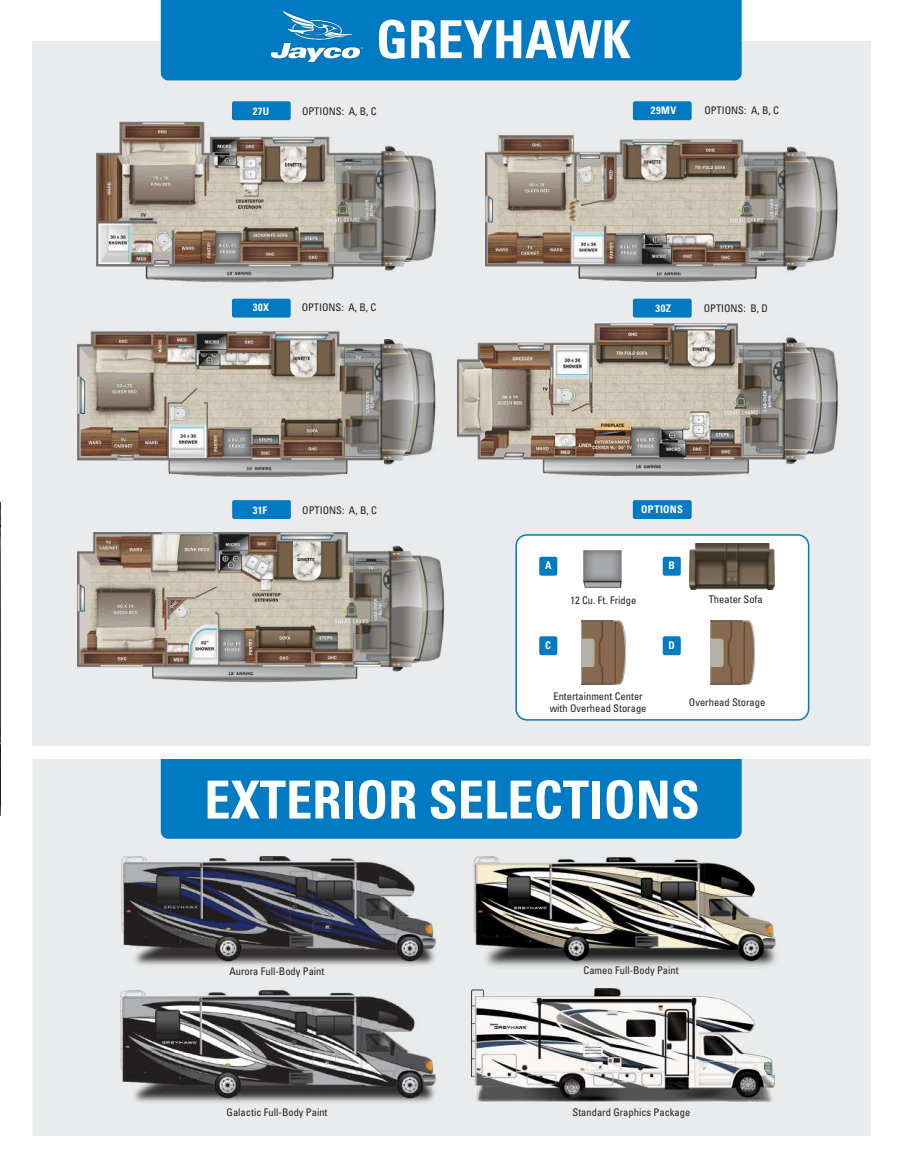
<style>
.page{position:relative;width:905px;height:1175px;background:#fff}
.page>*{position:absolute;margin:0;border:0;box-sizing:border-box;transform-origin:0 0}
.t1{font:700 condensed 52.5px "Univers LT Std";color:#fff}
.t2{font:condensed 10.5px/12px "Univers LT Std";color:#231f20;text-align:center}
.t3{font:700 condensed 10.5px "Univers LT Std";letter-spacing:.045em;color:#fff}
.t4{font:700 condensed 10.5px "Univers LT Std";letter-spacing:.025em;color:#fff}
</style>
<div class="page">
<div style="left:32px;top:758px;width:839px;height:377px;background:#e9ebec"></div>
<div style="left:161px;top:710px;width:580px;height:128px;background:#007ac2;border-radius:7px"></div>
<div style="left:45px;top:603px;width:815px;height:155px;background:#fff"></div>
<div style="left:32px;top:42px;width:839px;height:703px;background:#e9ebec"></div>
<div style="left:161px;top:0;width:580px;height:80px;background:#007ac2"></div>
<img style="left:272px;top:12px;width:90px;height:50px">
<img style="left:0;top:501px;width:1px;height:314px">
<div style="left:232px;top:101px;width:59px;height:19px;background:#007ac2;border-radius:2px"></div>
<div style="left:232px;top:299px;width:59px;height:18px;background:#007ac2;border-radius:2px"></div>
<div style="left:633px;top:299px;width:58px;height:18px;background:#007ac2;border-radius:2px"></div>
<div style="left:633px;top:101px;width:58px;height:19px;background:#007ac2;border-radius:2px"></div>
<div style="left:232px;top:500px;width:59px;height:19px;background:#007ac2;border-radius:2px"></div>
<img style="left:96px;top:112px;width:352px;height:173px">
<img style="left:485px;top:127px;width:359px;height:160px">
<img style="left:78px;top:323px;width:361px;height:164px">
<img style="left:445px;top:317px;width:407px;height:164px">
<img style="left:77px;top:529px;width:372px;height:160px">
<div style="left:516px;top:535px;width:292px;height:185px;background:#fff;border-radius:11px"></div>
<div style="left:515px;top:534px;width:294px;height:186px;border:2px solid #007ac2;border-radius:11px"></div>
<div style="left:632px;top:500px;width:59px;height:19px;background:#007ac2;border-radius:2px"></div>
<div style="left:539px;top:557px;width:18px;height:18px;background:#007ac2;border-radius:2px"></div>
<div style="left:662px;top:557px;width:18px;height:18px;background:#007ac2;border-radius:2px"></div>
<img style="left:583px;top:550px;width:38px;height:37px">
<img style="left:689px;top:543px;width:85px;height:46px">
<div style="left:539px;top:636px;width:18px;height:19px;background:#007ac2;border-radius:2px"></div>
<img style="left:121px;top:856px;width:315px;height:110px">
<img style="left:475px;top:857px;width:302px;height:110px">
<img style="left:120px;top:990px;width:316px;height:113px">
<img style="left:471px;top:988px;width:303px;height:113px">
<img style="left:581px;top:620px;width:44px;height:65px">
<img style="left:474px;top:856px;width:26px;height:78px">
<div style="left:662px;top:636px;width:18px;height:19px;background:#007ac2;border-radius:2px"></div>
<img style="left:710px;top:620px;width:44px;height:65px">
<h1 class="t1" style="left:376px;top:7px;width:256px">GREYHAWK</h1>
<p class="t3" style="left:253px;top:104px;width:18px">27U</p>
<p class="t2" style="left:302px;top:105px;width:76px">OPTIONS: A, B, C</p>
<p class="t3" style="left:651px;top:104px;width:27px">29MV</p>
<p class="t2" style="left:704px;top:104px;width:76px">OPTIONS: A, B, C</p>
<p class="t3" style="left:253px;top:301px;width:18px">30X</p>
<p class="t2" style="left:302px;top:301px;width:76px">OPTIONS: A, B, C</p>
<p class="t3" style="left:655px;top:302px;width:17px">30Z</p>
<p class="t2" style="left:703px;top:302px;width:66px">OPTIONS: B, D</p>
<p class="t3" style="left:253px;top:503px;width:16px">31F</p>
<p class="t2" style="left:302px;top:503px;width:76px">OPTIONS: A, B, C</p>
<p class="t4" style="left:641px;top:503px;width:43px">OPTIONS</p>
<p class="t3" style="left:545px;top:559px;width:8px">A</p>
<p class="t3" style="left:668px;top:559px;width:8px">B</p>
<p class="t3" style="left:545px;top:639px;width:7px">C</p>
<p class="t2" style="left:570px;top:594px;width:67px">12 Cu. Ft. Fridge</p>
<p class="t2" style="left:708px;top:593px;width:56px">Theater Sofa</p>
<p class="t3" style="left:668px;top:639px;width:8px">D</p>
<p class="t2" style="left:549px;top:689px;width:98px">Entertainment Center with Overhead Storage</p>
<p class="t2" style="left:689px;top:695px;width:78px">Overhead Storage</p>
<h1 class="t1" style="left:204px;top:767px;width:497px">EXTERIOR SELECTIONS</h1>
<p class="t2" style="left:229px;top:964px;width:97px">Aurora Full-Body Paint</p>
<p class="t2" style="left:583px;top:964px;width:97px">Cameo Full-Body Paint</p>
<p class="t2" style="left:226px;top:1106px;width:102px">Galactic Full-Body Paint</p>
<p class="t2" style="left:572px;top:1106px;width:119px">Standard Graphics Package</p>
</div>
